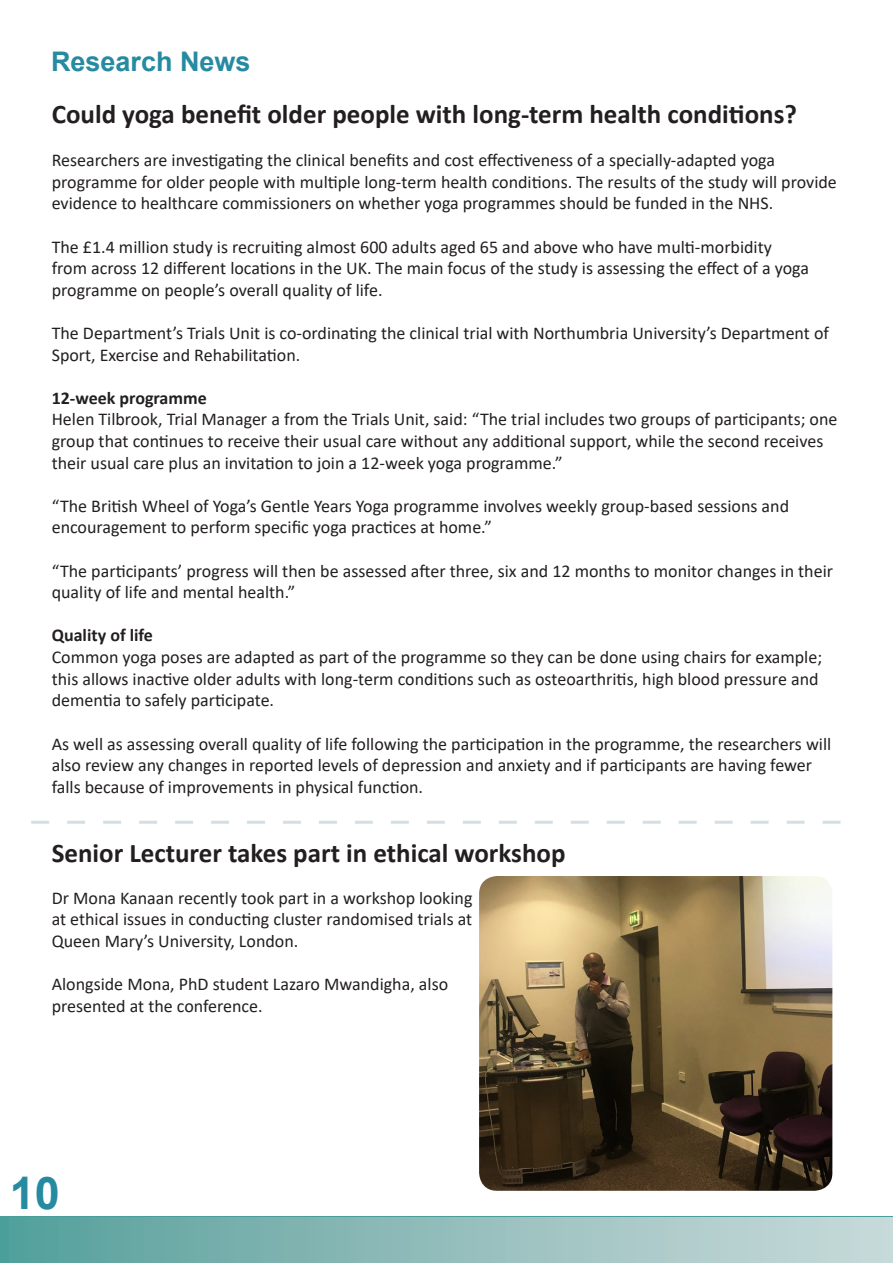
<style>
.page{position:relative;width:893px;height:1263px;background:#fff}
.page>*{position:absolute;margin:0;border:0;box-sizing:border-box;transform-origin:0 0}
.t1{font:700 45px "Arial";color:#268aa1}
.t2{font:700 27px "Calibri";color:#231f20}
.Section_Headers{font:700 27px "Arial";color:#268aa1}
.t3{font:18px/21.6px "Calibri";color:#231f20}
.t4{font:700 18px "Calibri";color:#231f20}
</style>
<div class="page">
<div style="left:0;top:1216px;width:893px;height:5px;background:#479e9a"></div>
<div style="left:0;top:1217px;width:893px;height:46px;background:linear-gradient(to right,#569f9b,#ccdbdb)"></div>
<svg style="left:31px;top:821px;width:809px;height:3px"></svg>
<img style="left:479px;top:876px;width:353px;height:315px">
<p class="Section_Headers" style="left:51px;top:42px;width:201px">Research News</p>
<p class="t2" style="left:52px;top:95px;width:747px">Could yoga benefit older people with long-term health conditions?</p>
<p class="t3" style="left:52px;top:149px;width:787px">Researchers are investigating the clinical benefits and cost effectiveness of a specially-adapted yoga programme for older people with multiple long-term health conditions. The results of the study will provide evidence to healthcare commissioners on whether yoga programmes should be funded in the NHS.</p>
<p class="t3" style="left:52px;top:235px;width:759px">The £1.4 million study is recruiting almost 600 adults aged 65 and above who have multi-morbidity from across 12 different locations in the UK. The main focus of the study is assessing the effect of a yoga programme on people’s overall quality of life.</p>
<p class="t3" style="left:52px;top:322px;width:779px">The Department’s Trials Unit is co-ordinating the clinical trial with Northumbria University’s Department of<br>Sport, Exercise and Rehabilitation.</p>
<p class="t4" style="left:52px;top:385px;width:157px">12-week programme</p>
<p class="t3" style="left:52px;top:408px;width:787px">Helen Tilbrook, Trial Manager a from the Trials Unit, said: “The trial includes two groups of participants; one group that continues to receive their usual care without any additional support, while the second receives their usual care plus an invitation to join a 12-week yoga programme.”</p>
<p class="t3" style="left:52px;top:495px;width:739px">“The British Wheel of Yoga’s Gentle Years Yoga programme involves weekly group-based sessions and encouragement to perform specific yoga practices at home.”</p>
<p class="t3" style="left:52px;top:559px;width:783px">“The participants’ progress will then be assessed after three, six and 12 months to monitor changes in their quality of life and mental health.”</p>
<p class="t4" style="left:52px;top:623px;width:103px">Quality of life</p>
<p class="t3" style="left:52px;top:646px;width:772px">Common yoga poses are adapted as part of the programme so they can be done using chairs for example; this allows inactive older adults with long-term conditions such as osteoarthritis, high blood pressure and dementia to safely participate.</p>
<p class="t3" style="left:52px;top:732px;width:781px">As well as assessing overall quality of life following the participation in the programme, the researchers will also review any changes in reported levels of depression and anxiety and if participants are having fewer falls because of improvements in physical function.</p>
<p class="t2" style="left:52px;top:834px;width:515px">Senior Lecturer takes part in ethical workshop</p>
<p class="t3" style="left:52px;top:886px;width:422px;text-align:justify">Dr Mona Kanaan recently took part in a workshop looking at ethical issues in conducting cluster randomised trials at Queen Mary’s University, London.</p>
<p class="t3" style="left:52px;top:973px;width:398px">Alongside Mona, PhD student Lazaro Mwandigha, also presented at the conference.</p>
<h1 class="t1" style="left:10px;top:1162px;width:52px">10</h1>
</div>
